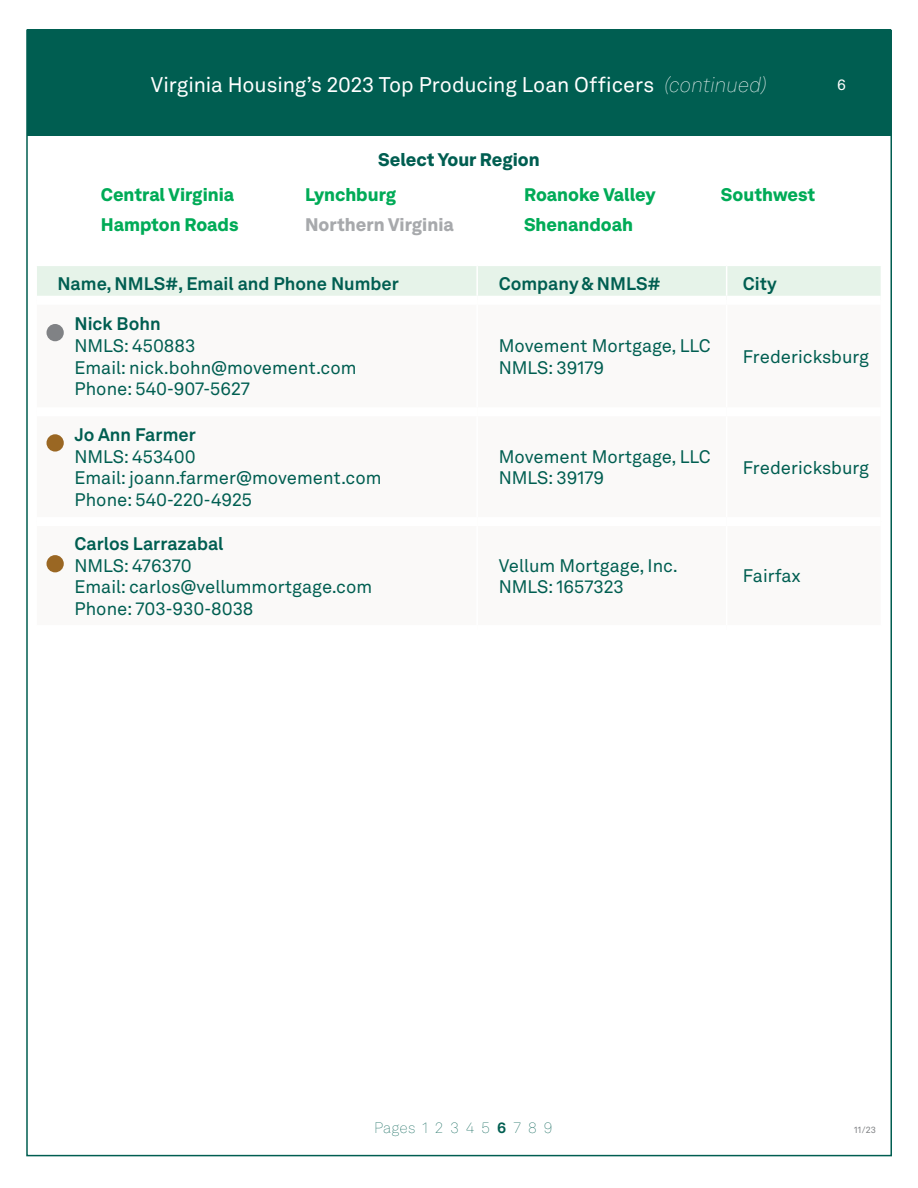
<style>
.page{position:relative;width:918px;height:1188px;background:#fff}
.page>*{position:absolute;margin:0;border:0;box-sizing:border-box;transform-origin:0 0}
.t1{font:21px "Akkurat LL";letter-spacing:-.005em;color:#fff}
.t2{font:18px/21.6px "Akkurat LL";color:#005e51}
.t3{font:700 18px "Akkurat LL";color:#005e51}
.t4{font:900 18px "Akkurat LL";color:#00ab57}
.t5{font:900 18px "Akkurat LL";color:#005e51}
.t6{font:900 18px "Akkurat LL";color:#a7a9ac}
.t7{font:100 15px "Akkurat LL";letter-spacing:.01em;color:#005e51}
.t8{font:15px "Akkurat LL";color:#fff}
.t9{font:9px "Akkurat LL";color:#808285}
.s1{font-weight:100;font-style:italic}
.s2{font-weight:700}
</style>
<div class="page">
<div style="left:27px;top:29px;width:864px;height:107px;background:#005e51"></div>
<div style="left:37px;top:266px;width:844px;height:30px;background:#e6f3e9"></div>
<hr style="left:476px;top:266px;width:2px;height:30px;background:#fff">
<hr style="left:726px;top:266px;width:1px;height:30px;background:#fff">
<div style="left:47px;top:324px;width:17px;height:17px;background:#808285;border-radius:50%"></div>
<div style="left:47px;top:434px;width:17px;height:18px;background:#9a6723;border-radius:50%"></div>
<div style="left:47px;top:555px;width:17px;height:17px;background:#9a6723;border-radius:50%"></div>
<p class="t1" style="left:151px;top:69px;width:618px">Virginia Housing’s 2023 Top Producing Loan Officers <span class="s1">(continued)</span></p>
<p class="t8" style="left:837px;top:74px;width:10px">6</p>
<p class="t5" style="left:378px;top:146px;width:163px">Select Your Region</p>
<p class="t4" style="left:101px;top:180px;width:135px">Central Virginia</p>
<p class="t4" style="left:305px;top:180px;width:92px">Lynchburg</p>
<p class="t4" style="left:524px;top:180px;width:133px">Roanoke Valley</p>
<p class="t4" style="left:721px;top:180px;width:96px">Southwest</p>
<p class="t4" style="left:101px;top:210px;width:139px">Hampton Roads</p>
<p class="t6" style="left:305px;top:210px;width:150px">Northern Virginia</p>
<p class="t4" style="left:524px;top:210px;width:111px">Shenandoah</p>
<p class="t3" style="left:58px;top:269px;width:343px">Name, NMLS#, Email and Phone Number</p>
<p class="t3" style="left:499px;top:269px;width:163px">Company &amp; NMLS#</p>
<p class="t3" style="left:743px;top:269px;width:35px">City</p>
<p class="t3" style="left:74px;top:310px;width:88px">Nick Bohn</p>
<p class="t2" style="left:74px;top:334px;width:284px">NMLS: 450883<br>Email: nick.bohn@movement.com<br>Phone: 540-907-5627</p>
<p class="t2" style="left:499px;top:334px;width:214px">Movement Mortgage, LLC<br>NMLS: 39179</p>
<p class="t2" style="left:743px;top:345px;width:128px">Fredericksburg</p>
<p class="t3" style="left:74px;top:421px;width:123px">Jo Ann Farmer</p>
<p class="t2" style="left:74px;top:445px;width:309px">NMLS: 453400<br>Email: joann.farmer@movement.com<br>Phone: 540-220-4925</p>
<p class="t2" style="left:499px;top:445px;width:214px">Movement Mortgage, LLC<br>NMLS: 39179</p>
<p class="t2" style="left:743px;top:456px;width:128px">Fredericksburg</p>
<p class="t3" style="left:74px;top:530px;width:151px">Carlos Larrazabal</p>
<p class="t2" style="left:74px;top:554px;width:299px">NMLS: 476370<br>Email: carlos@vellummortgage.com<br>Phone: 703-930-8038</p>
<p class="t2" style="left:499px;top:554px;width:181px">Vellum Mortgage, Inc.<br>NMLS: 1657323</p>
<p class="t2" style="left:743px;top:565px;width:59px">Fairfax</p>
<p class="t7" style="left:374px;top:1118px;width:180px">Pages 1 2 3 4 5 <span class="s2">6</span> 7 8 9</p>
<p class="t9" style="left:854px;top:1123px;width:23px">11/23</p>
</div>
